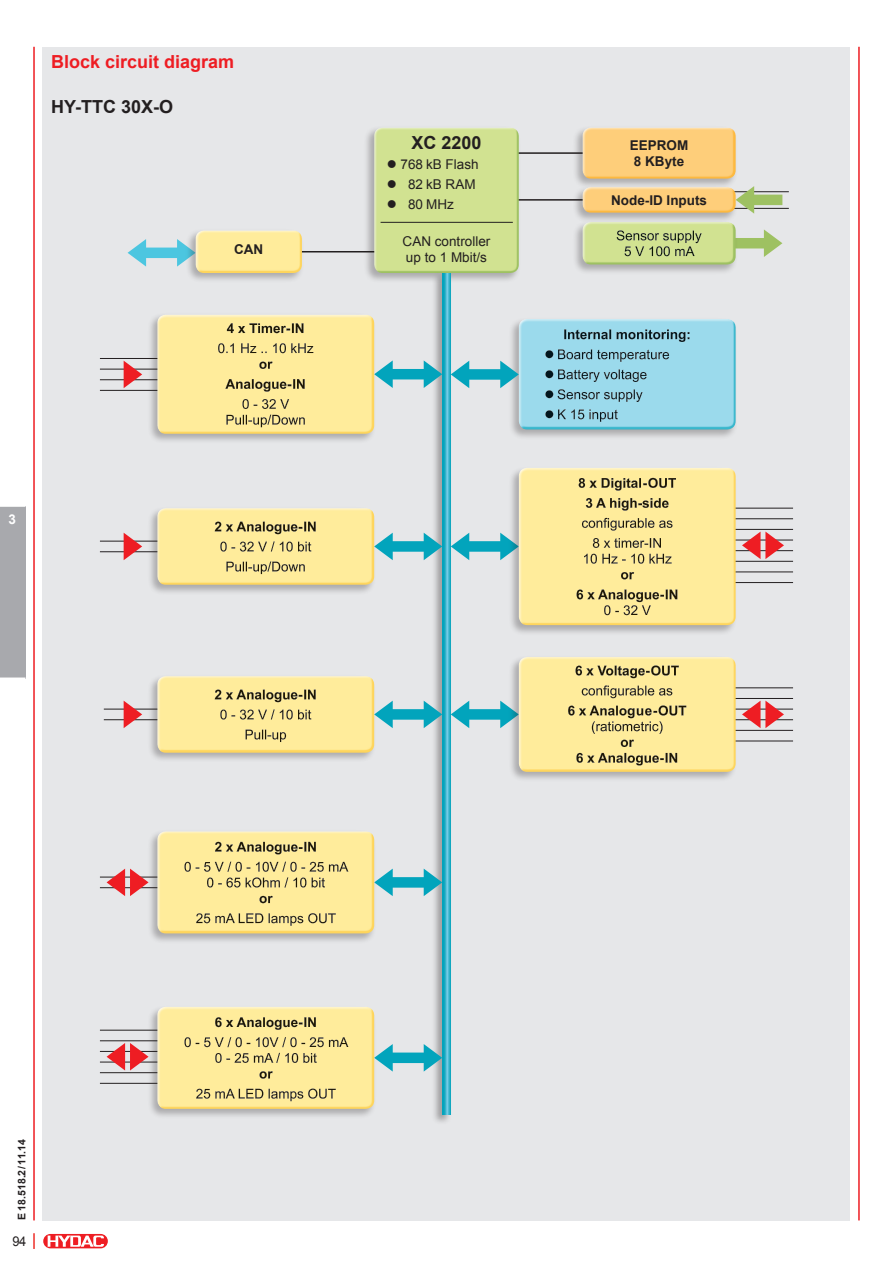
<style>
.page{position:relative;width:893px;height:1263px;background:#fff}
.page>*{position:absolute;margin:0;border:0;box-sizing:border-box;transform-origin:0 0}
.t1{font:700 18px "Arial";color:#ee1d23}
.t2{font:700 18px "Arial";color:#231f20}
.t3{font:13.5px/15.8px "Arial";color:#231f20}
.t4{font:700 13.5px/15.8px "Arial";color:#231f20;text-align:center}
.t5{font:13.5px "Arial";color:#231f20;scale:.95 1}
.t6{font:700 13.5px "Arial";color:#fff}
.t7{font:700 10.5px "Arial";color:#231f20}
</style>
<div class="page">
<div style="left:43px;top:1233px;width:65px;height:16px;border:1px solid #fff;border-radius:7px"></div>
<svg style="left:43px;top:1234px;width:65px;height:14px"></svg>
<svg style="left:48px;top:1235px;width:56px;height:12px"></svg>
<svg style="left:33px;top:1233px;width:2px;height:16px"></svg>
<hr style="left:33px;top:47px;width:2px;height:1173px;background:#ee1d23">
<hr style="left:858px;top:47px;width:2px;height:1173px;background:#ee1d23">
<div style="left:0;top:506px;width:26px;height:172px;background:#a8a9ad"></div>
<hr style="left:0;top:505px;width:26px;height:2px;background:#fff">
<hr style="left:0;top:677px;width:26px;height:2px;background:#fff">
<div style="left:43px;top:47px;width:807px;height:1173px;background:#e6e7e9"></div>
<hr style="left:727px;top:518px;width:66px;height:1px;background:#231f20">
<hr style="left:727px;top:529px;width:66px;height:1px;background:#231f20">
<hr style="left:727px;top:540px;width:66px;height:1px;background:#231f20">
<hr style="left:727px;top:550px;width:66px;height:1px;background:#231f20">
<hr style="left:727px;top:561px;width:66px;height:1px;background:#231f20">
<hr style="left:727px;top:571px;width:66px;height:1px;background:#231f20">
<hr style="left:727px;top:508px;width:66px;height:1px;background:#231f20">
<hr style="left:727px;top:582px;width:66px;height:1px;background:#231f20">
<hr style="left:727px;top:687px;width:66px;height:1px;background:#231f20">
<hr style="left:727px;top:698px;width:66px;height:1px;background:#231f20">
<hr style="left:727px;top:709px;width:66px;height:1px;background:#231f20">
<hr style="left:727px;top:719px;width:66px;height:1px;background:#231f20">
<hr style="left:727px;top:730px;width:66px;height:1px;background:#231f20">
<hr style="left:727px;top:741px;width:66px;height:1px;background:#231f20">
<hr style="left:510px;top:152px;width:93px;height:2px;background:#231f20">
<hr style="left:510px;top:199px;width:93px;height:2px;background:#231f20">
<div style="left:572px;top:126px;width:165px;height:63px;background:#231f20;opacity:.3"></div>
<svg style="left:582px;top:127px;width:153px;height:51px"></svg>
<svg style="left:583px;top:128px;width:153px;height:53px;background:#facc7c"></svg>
<svg style="left:177px;top:239px;width:8px;height:28px"></svg>
<svg style="left:128px;top:239px;width:18px;height:28px"></svg>
<div style="left:142px;top:248px;width:39px;height:10px;background:#4cc6e0"></div>
<svg style="left:764px;top:229px;width:18px;height:28px"></svg>
<div style="left:729px;top:238px;width:39px;height:10px;background:#9ec162"></div>
<hr style="left:242px;top:251px;width:144px;height:1px;background:#231f20">
<div style="left:185px;top:228px;width:119px;height:55px;background:#231f20;opacity:.3"></div>
<svg style="left:194px;top:229px;width:108px;height:44px"></svg>
<svg style="left:196px;top:230px;width:108px;height:45px;background:#fae79d"></svg>
<div style="left:508px;top:317px;width:229px;height:123px;background:#231f20;opacity:.3"></div>
<div style="left:519px;top:318px;width:217px;height:113px;background:#02a4bc;opacity:.65"></div>
<div style="left:364px;top:126px;width:157px;height:157px;background:#231f20;opacity:.3"></div>
<div style="left:374px;top:127px;width:146px;height:146px;background:#d1e291"></div>
<hr style="left:381px;top:222px;width:132px;height:1px;background:#231f20">
<div style="left:432px;top:271px;width:21px;height:853px;background:#231f20;opacity:.38"></div>
<svg style="left:442px;top:273px;width:9px;height:841px;background:#2fb1ca"></svg>
<hr style="left:100px;top:541px;width:66px;height:1px;background:#231f20">
<hr style="left:100px;top:551px;width:66px;height:1px;background:#231f20">
<hr style="left:104px;top:709px;width:62px;height:1px;background:#231f20">
<hr style="left:104px;top:719px;width:62px;height:1px;background:#231f20">
<hr style="left:100px;top:877px;width:66px;height:1px;background:#231f20">
<hr style="left:100px;top:887px;width:66px;height:1px;background:#231f20">
<hr style="left:100px;top:1030px;width:66px;height:1px;background:#231f20">
<hr style="left:100px;top:1040px;width:66px;height:1px;background:#231f20">
<hr style="left:100px;top:1051px;width:66px;height:1px;background:#231f20">
<hr style="left:100px;top:1062px;width:66px;height:1px;background:#231f20">
<hr style="left:100px;top:1072px;width:66px;height:1px;background:#231f20">
<hr style="left:100px;top:1083px;width:66px;height:1px;background:#231f20">
<hr style="left:100px;top:358px;width:66px;height:1px;background:#231f20">
<hr style="left:100px;top:369px;width:66px;height:1px;background:#231f20">
<hr style="left:100px;top:379px;width:66px;height:1px;background:#231f20">
<hr style="left:100px;top:390px;width:66px;height:1px;background:#231f20">
<div style="left:147px;top:506px;width:229px;height:89px;background:#231f20;opacity:.3"></div>
<div style="left:157px;top:508px;width:218px;height:79px;background:#afafb1"></div>
<div style="left:147px;top:674px;width:229px;height:89px;background:#231f20;opacity:.3"></div>
<svg style="left:124px;top:533px;width:18px;height:27px"></svg>
<svg style="left:124px;top:701px;width:18px;height:27px"></svg>
<svg style="left:124px;top:361px;width:18px;height:27px"></svg>
<svg style="left:424px;top:360px;width:18px;height:28px"></svg>
<div style="left:389px;top:369px;width:38px;height:10px;background:#02a4bc"></div>
<svg style="left:500px;top:319px;width:236px;height:110px;background:#94ccdb"></svg>
<svg style="left:451px;top:361px;width:18px;height:27px"></svg>
<div style="left:466px;top:369px;width:38px;height:11px;background:#02a4bc"></div>
<svg style="left:424px;top:533px;width:18px;height:27px"></svg>
<svg style="left:157px;top:508px;width:236px;height:77px;background:#f0e09a"></svg>
<div style="left:389px;top:541px;width:38px;height:11px;background:#02a4bc"></div>
<svg style="left:451px;top:533px;width:18px;height:27px"></svg>
<div style="left:466px;top:541px;width:38px;height:11px;background:#02a4bc"></div>
<svg style="left:451px;top:701px;width:18px;height:27px"></svg>
<div style="left:466px;top:709px;width:38px;height:11px;background:#02a4bc"></div>
<svg style="left:424px;top:701px;width:18px;height:27px"></svg>
<svg style="left:157px;top:676px;width:236px;height:77px;background:#f1e199"></svg>
<div style="left:389px;top:709px;width:38px;height:11px;background:#02a4bc"></div>
<svg style="left:424px;top:868px;width:18px;height:28px"></svg>
<div style="left:389px;top:877px;width:38px;height:11px;background:#02a4bc"></div>
<svg style="left:424px;top:1044px;width:18px;height:27px"></svg>
<div style="left:389px;top:1052px;width:38px;height:11px;background:#02a4bc"></div>
<div style="left:508px;top:655px;width:230px;height:127px;background:#231f20;opacity:.3"></div>
<svg style="left:500px;top:657px;width:17px;height:115px"></svg>
<svg style="left:519px;top:657px;width:217px;height:117px;background:#ecdb91"></svg>
<div style="left:572px;top:220px;width:165px;height:55px;background:#231f20;opacity:.3"></div>
<svg style="left:582px;top:223px;width:154px;height:44px;background:#c0d08b"></svg>
<hr style="left:727px;top:191px;width:62px;height:1px;background:#231f20">
<hr style="left:727px;top:208px;width:62px;height:1px;background:#231f20">
<svg style="left:737px;top:186px;width:17px;height:28px"></svg>
<div style="left:750px;top:195px;width:32px;height:10px;background:#9ec162"></div>
<div style="left:572px;top:185px;width:165px;height:38px;background:#231f20;opacity:.3"></div>
<svg style="left:582px;top:186px;width:153px;height:26px"></svg>
<svg style="left:583px;top:187px;width:153px;height:27px;background:#f8cc7e"></svg>
<div style="left:147px;top:313px;width:229px;height:131px;background:#231f20;opacity:.3"></div>
<svg style="left:375px;top:315px;width:18px;height:119px"></svg>
<svg style="left:157px;top:314px;width:218px;height:122px;background:#f2e095"></svg>
<div style="left:147px;top:829px;width:229px;height:115px;background:#231f20;opacity:.3"></div>
<svg style="left:375px;top:831px;width:18px;height:102px"></svg>
<svg style="left:157px;top:831px;width:218px;height:105px;background:#eddc93"></svg>
<div style="left:147px;top:1005px;width:229px;height:114px;background:#231f20;opacity:.3"></div>
<svg style="left:375px;top:1007px;width:18px;height:102px"></svg>
<svg style="left:157px;top:1006px;width:218px;height:105px;background:#eedc94"></svg>
<div style="left:508px;top:466px;width:230px;height:169px;background:#231f20;opacity:.3"></div>
<svg style="left:500px;top:468px;width:17px;height:157px"></svg>
<svg style="left:519px;top:467px;width:217px;height:159px;background:#f1df94"></svg>
<svg style="left:742px;top:531px;width:42px;height:28px"></svg>
<svg style="left:742px;top:701px;width:42px;height:27px"></svg>
<svg style="left:107px;top:868px;width:42px;height:28px"></svg>
<svg style="left:107px;top:1043px;width:42px;height:27px"></svg>
<h1 class="t1" style="left:51px;top:50px;width:185px">Block circuit diagram</h1>
<h1 class="t2" style="left:51px;top:94px;width:124px">HY-TTC 30X-O</h1>
<p class="t4" style="left:234px;top:241px;width:31px">CAN</p>
<p class="t6" style="left:9px;top:511px;width:9px">3</p>
<h1 class="t2" style="left:411px;top:131px;width:72px">XC 2200</h1>
<p class="t3" style="left:387px;top:157px;width:93px">● 768 kB Flash</p>
<p class="t3" style="left:387px;top:177px;width:90px">● 82 kB RAM</p>
<p class="t3" style="left:387px;top:197px;width:68px">● 80 MHz</p>
<p class="t3" style="left:403px;top:234px;width:89px">CAN controller up to 1 Mbit/s</p>
<p class="t4" style="left:630px;top:138px;width:60px">EEPROM<br>8 KByte</p>
<p class="t4" style="left:611px;top:193px;width:97px">Node-ID Inputs</p>
<p class="t7" style="left:15px;top:1220px;width:83px;rotate:-90deg">E 18.518.2/11.14</p>
<p class="t5" style="left:12px;top:1232px;width:16px">94</p>
</div>
